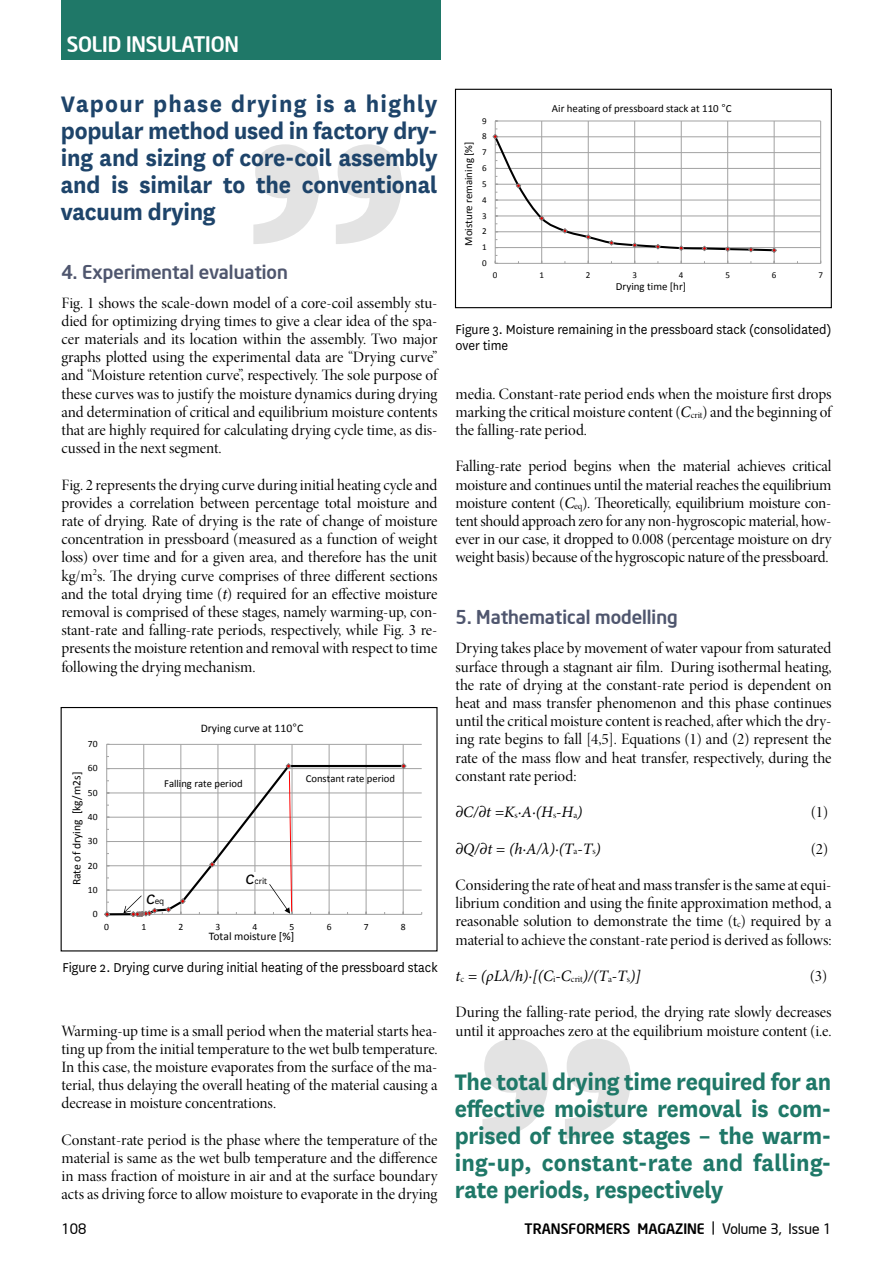
<style>
.page{position:relative;width:893px;height:1263px;background:#fff}
.page>*{position:absolute;margin:0;border:0;box-sizing:border-box;transform-origin:0 0}
.t1{font:700 26.25px/27px "National";letter-spacing:-.01em;color:#1f7868;scale:.96 1}
.t2{font:700 26.25px/27px "National";letter-spacing:-.01em;color:#1e446a;text-align:justify;scale:.96 1}
.t3{font:700 26.25px "National";letter-spacing:.05em;color:#1e446a;scale:.96 1}
.t4{font:500 21px "Neo Sans Intel";letter-spacing:-.01em;color:#fff}
.t5{font:500 18.75px "Neo Sans Intel";color:#4f566e}
.t6{font:15.9px/18.1px "Minion Pro Disp";color:#000;text-align:justify}
.t7{font:italic 15.9px "Minion Pro";color:#000}
.t8{font:15px/16.5px "National";color:#000;scale:.94 1}
.t9{font:500 14.25px "Neo Sans Intel";color:#000}
.t10{font:14.25px "Neo Sans Intel";color:#000}
.t11{font:11.55px "Calibri";color:#000}
.t12{font:10.95px "Calibri";color:#000}
.t13{font:10.65px "Calibri";color:#000}
.t14{font:9.6px "Calibri";color:#000}
.t15{font:9.6px "National";color:#000}
.t16{font:9px "Calibri";color:#000}
.s1{font-family:"Arial"}
.s2{font-family:"Minion Pro";font-style:italic}
.s3{font-style:italic;font-size:15.9px}
.s4{font-size:9.6px}
.s5{font-family:"Minion Pro Disp";font-style:normal;font-size:9.6px}
.s6{font-weight:400}
</style>
<div class="page">
<svg style="left:104px;top:743px;width:319px;height:175px"></svg>
<svg style="left:123px;top:895px;width:49px;height:23px"></svg>
<svg style="left:269px;top:763px;width:24px;height:151px"></svg>
<svg style="left:492px;top:120px;width:330px;height:144px"></svg>
<svg style="left:253px;top:144px;width:149px;height:100px"></svg>
<svg style="left:482px;top:1039px;width:149px;height:99px"></svg>
<div style="left:246px;top:872px;width:21px;height:12px;background:#fff"></div>
<div style="left:146px;top:892px;width:18px;height:15px;background:#fff"></div>
<div style="left:455px;top:89px;width:377px;height:219px;border:1px solid #000"></div>
<div style="left:61px;top:707px;width:377px;height:244px;border:1px solid #000"></div>
<div style="left:62px;top:0;width:379px;height:60px;background:#1f7868"></div>
<h2 class="t4" style="left:67px;top:31px;width:174px">SOLID INSULATION</h2>
<h1 class="t3" style="left:61px;top:85px;width:394px">Vapour phase drying is a highly</h1>
<p class="t12" style="left:552px;top:101px;width:181px">Air heating of pressboard stack at 110 <span class="s1">°</span>C</p>
<h1 class="t2" style="left:61px;top:116px;width:394px">popular method used in factory dry&shy;ing and sizing of core-coil assembly and is similar to the conventional vacuum drying</h1>
<p class="t16" style="left:482px;top:114px;width:6px">9</p>
<p class="t16" style="left:482px;top:130px;width:6px">8</p>
<p class="t12" style="left:461px;top:246px;width:106px;rotate:-90deg">Moisture remaining [%]</p>
<p class="t16" style="left:482px;top:146px;width:6px">7</p>
<p class="t16" style="left:482px;top:162px;width:6px">6</p>
<p class="t16" style="left:482px;top:178px;width:6px">5</p>
<p class="t16" style="left:482px;top:193px;width:6px">4</p>
<p class="t16" style="left:482px;top:209px;width:6px">3</p>
<p class="t16" style="left:482px;top:225px;width:6px">2</p>
<p class="t16" style="left:482px;top:241px;width:6px">1</p>
<p class="t5" style="left:61px;top:260px;width:228px">4. Experimental evaluation</p>
<p class="t6" style="left:61px;top:294px;width:378px">Fig. 1 shows the scale-down model of a core-coil assembly stu&shy;died for optimizing drying times to give a clear idea of the spa&shy;cer materials and its location within the assembly. Two major graphs plotted using the experimental data are “Drying curve” and “Moisture retention curve”, respectively. The sole purpose of these curves was to justify the moisture dynamics during drying and determination of critical and equilibrium moisture contents that are highly required for calculating drying cycle time, as dis&shy;cussed in the next segment.</p>
<p class="t6" style="left:61px;top:476px;width:378px">Fig. 2 represents the drying curve during initial heating cycle and provides a correlation between percentage total moisture and rate of drying. Rate of drying is the rate of change of moisture concentration in pressboard (measured as a function of weight loss) over time and for a given area, and therefore has the unit kg/m<sup>2</sup>s. The drying curve comprises of three different sections and the total drying time (<span class="s2">t</span>) required for an effective moisture removal is comprised of these stages, namely warming-up, con&shy;stant-rate and falling-rate periods, respectively, while Fig. 3 re&shy;presents the moisture retention and removal with respect to time following the drying mechanism.</p>
<p class="t14" style="left:88px;top:737px;width:11px">70</p>
<p class="t14" style="left:88px;top:761px;width:11px">60</p>
<p class="t11" style="left:69px;top:885px;width:115px;rotate:-90deg">Rate of drying [kg/m2s]</p>
<p class="t14" style="left:88px;top:786px;width:11px">50</p>
<p class="t14" style="left:88px;top:810px;width:11px">40</p>
<p class="t14" style="left:88px;top:834px;width:11px">30</p>
<p class="t14" style="left:88px;top:859px;width:11px">20</p>
<p class="t14" style="left:88px;top:883px;width:11px">10</p>
<p class="t14" style="left:93px;top:907px;width:6px">0</p>
<p class="t11" style="left:201px;top:720px;width:104px">Drying curve at 110<span class="s1">°</span>C</p>
<p class="t13" style="left:164px;top:776px;width:80px">Falling rate period</p>
<p class="t13" style="left:147px;top:888px;width:18px">Ceq</p>
<p class="t15" style="left:146px;top:895px;width:20px"><span class="s3">C</span>eq</p>
<p class="t15" style="left:246px;top:875px;width:23px"><span class="s3">C</span>crit</p>
<p class="t13" style="left:246px;top:870px;width:21px">Ccrit</p>
<p class="t13" style="left:306px;top:771px;width:91px">Constant rate period</p>
<p class="t14" style="left:104px;top:920px;width:6px">0</p>
<p class="t14" style="left:141px;top:920px;width:6px">1</p>
<p class="t14" style="left:178px;top:920px;width:6px">2</p>
<p class="t14" style="left:215px;top:920px;width:6px">3</p>
<p class="t14" style="left:253px;top:920px;width:6px">4</p>
<p class="t14" style="left:290px;top:920px;width:6px">5</p>
<p class="t14" style="left:327px;top:920px;width:6px">6</p>
<p class="t14" style="left:364px;top:920px;width:6px">7</p>
<p class="t14" style="left:401px;top:920px;width:6px">8</p>
<p class="t11" style="left:209px;top:928px;width:87px">Total moisture [%]</p>
<p class="t8" style="left:62px;top:958px;width:401px">Figure 2. Drying curve during initial heating of the pressboard stack</p>
<p class="t6" style="left:61px;top:1022px;width:378px">Warming-up time is a small period when the material starts hea&shy;ting up from the initial temperature to the wet bulb temperature.<br>In this case, the moisture evaporates from the surface of the ma&shy;terial, thus delaying the overall heating of the material causing a decrease in moisture concentrations.</p>
<p class="t6" style="left:61px;top:1131px;width:378px">Constant-rate period is the phase where the temperature of the material is same as the wet bulb temperature and the difference in mass fraction of moisture in air and at the surface boundary acts as driving force to allow moisture to evaporate in the drying</p>
<p class="t16" style="left:482px;top:257px;width:6px">0</p>
<p class="t16" style="left:493px;top:269px;width:6px">0</p>
<p class="t16" style="left:539px;top:269px;width:6px">1</p>
<p class="t16" style="left:586px;top:269px;width:6px">2</p>
<p class="t16" style="left:632px;top:269px;width:6px">3</p>
<p class="t16" style="left:679px;top:269px;width:6px">4</p>
<p class="t16" style="left:725px;top:269px;width:6px">5</p>
<p class="t16" style="left:772px;top:269px;width:6px">6</p>
<p class="t16" style="left:818px;top:269px;width:6px">7</p>
<p class="t12" style="left:616px;top:279px;width:72px">Drying time [hr]</p>
<p class="t8" style="left:455px;top:320px;width:401px">Figure 3. Moisture remaining in the pressboard stack (consolidated) over time</p>
<p class="t6" style="left:455px;top:385px;width:378px">media. Constant-rate period ends when the moisture first drops marking the critical moisture content (<span class="s2">C</span><span class="s4">crit</span>) and the beginning of the falling-rate period.</p>
<p class="t6" style="left:455px;top:458px;width:378px">Falling-rate period begins when the material achieves critical moisture and continues until the material reaches the equilibrium moisture content (<span class="s2">C</span><span class="s4">eq</span>). Theoretically, equilibrium moisture con&shy;tent should approach zero for any non-hygroscopic material, how&shy;ever in our case, it dropped to 0.008 (percentage moisture on dry weight basis) because of the hygroscopic nature of the pressboard.</p>
<p class="t5" style="left:455px;top:605px;width:224px">5. Mathematical modelling</p>
<p class="t6" style="left:455px;top:640px;width:378px">Drying takes place by movement of water vapour from saturated surface through a stagnant air film. During isothermal heating, the rate of drying at the constant-rate period is dependent on heat and mass transfer phenomenon and this phase continues until the critical moisture content is reached, after which the dry&shy;ing rate begins to fall [4,5]. Equations (1) and (2) represent the rate of the mass flow and heat transfer, respectively, during the constant rate period:</p>
<p class="t7" style="left:455px;top:801px;width:129px">∂C/∂t =K<span class="s5">s</span>·A·(H<span class="s5">s</span>-H<span class="s5">a</span>)</p>
<p class="t6" style="left:811px;top:803px;width:18px">(1)</p>
<p class="t7" style="left:455px;top:838px;width:147px">∂Q/∂t = (h·A/λ)·(T<span class="s5">a</span>-T<span class="s5">s</span>)</p>
<p class="t6" style="left:811px;top:840px;width:18px">(2)</p>
<p class="t6" style="left:455px;top:876px;width:378px">Considering the rate of heat and mass transfer is the same at equi&shy;librium condition and using the finite approximation method, a reasonable solution to demonstrate the time (t<span class="s4">c</span>) required by a material to achieve the constant-rate period is derived as follows:</p>
<p class="t7" style="left:455px;top:965px;width:187px">t<span class="s5">c</span> = (ρLλ/h)·[(C<span class="s5">i</span>-C<span class="s5">crit</span>)/(T<span class="s5">a</span>-T<span class="s5">s</span>)]</p>
<p class="t6" style="left:455px;top:1003px;width:378px">During the falling-rate period, the drying rate slowly decreases until it approaches zero at the equilibrium moisture content (i.e.</p>
<p class="t6" style="left:810px;top:967px;width:18px">(3)</p>
<h1 class="t1" style="left:455px;top:1067px;width:394px">The total drying time required for an effective moisture removal is com&shy;prised of three stages – the warm&shy;ing-up, constant-rate and falling&shy;rate periods, respectively</h1>
<p class="t10" style="left:61px;top:1220px;width:26px">108</p>
<p class="t9" style="left:525px;top:1220px;width:308px">TRANSFORMERS MAGAZINE <span class="s6">| Volume</span> <span class="s6">3, I</span><span class="s6">ssue</span> <span class="s6">1</span></p>
</div>
